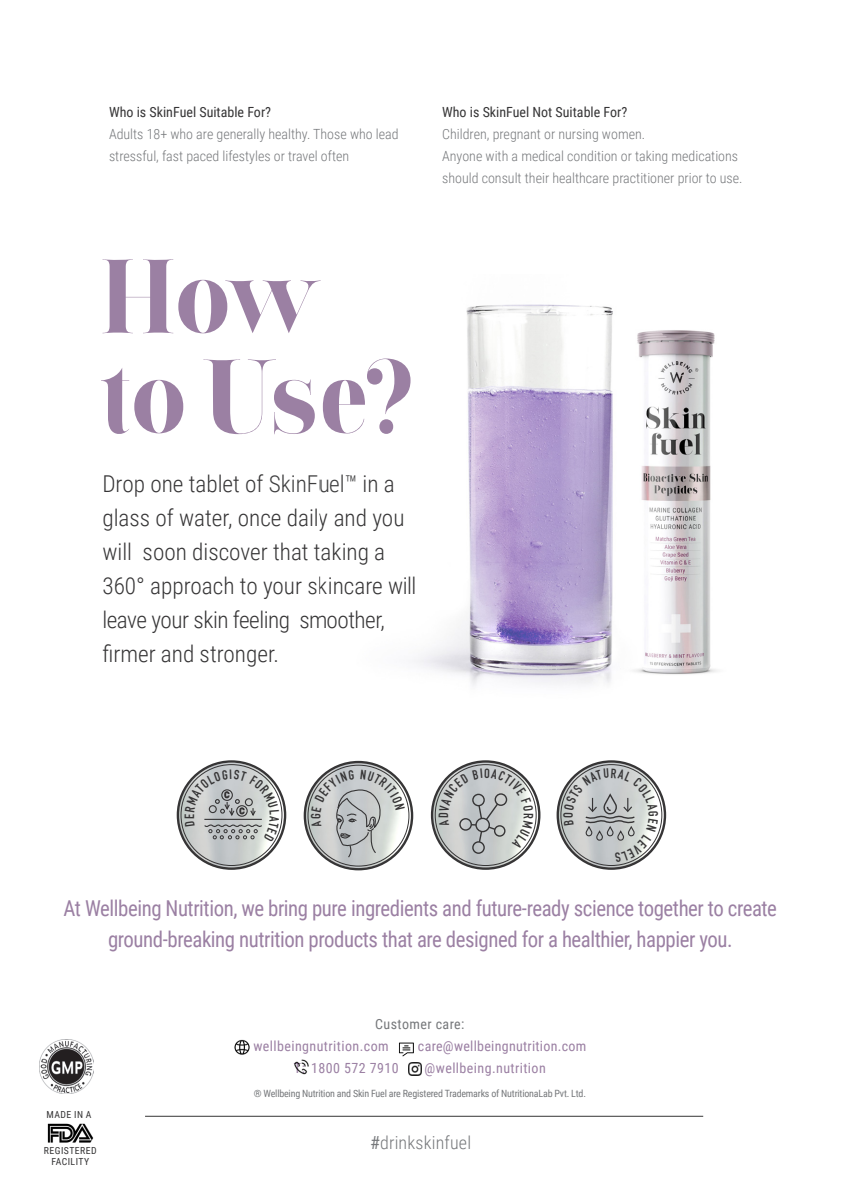
<style>
.page{position:relative;width:842px;height:1191px;background:#fff}
.page>*{position:absolute;margin:0;border:0;box-sizing:border-box;transform-origin:0 0}
.t1{font:106px "Thrift";color:#9b80a3;scale:.95 1}
.t2{font:300 23.2px/34px "Roboto Condensed";color:#363536}
.t3{font:21.8px/31px "Roboto Condensed";letter-spacing:-.02em;color:#9b80a3;text-align:center;scale:.95 1}
.t4{font:300 18px "Roboto Condensed";letter-spacing:.01em;color:#76787b}
.t5{font:300 14px/22px "Roboto Condensed";color:#76787b}
.t6{font:14px "Roboto Condensed";letter-spacing:.03em;color:#9b80a3}
.t7{font:14px "Roboto Condensed";color:#363536}
.t8{font:14px "Roboto Condensed";letter-spacing:.03em;color:#76787b}
.t9{font:10px "Roboto Condensed";letter-spacing:-.02em;color:#76787b}
.t10{font:9.8px/11.2px "Roboto Condensed";letter-spacing:.045em;color:#363536;text-align:center}
.s1{color:#3e3e3f}
.s2{font-weight:400}
</style>
<div class="page">
<hr style="left:145px;top:1116px;width:558px;height:1px;background:#363536">
<svg style="left:409px;top:1063px;width:12px;height:12px"></svg>
<img style="left:234px;top:1039px;width:16px;height:16px">
<img style="left:399px;top:1042px;width:15px;height:14px">
<img style="left:294px;top:1059px;width:15px;height:16px">
<img style="left:39px;top:1039px;width:54px;height:54px">
<img style="left:47px;top:1123px;width:47px;height:20px">
<img style="left:558px;top:762px;width:105px;height:105px;border-radius:52px">
<div style="left:556px;top:760px;width:110px;height:110px;border:2px solid #363536;border-radius:50%"></div>
<img style="left:433px;top:762px;width:105px;height:105px;border-radius:52px">
<div style="left:431px;top:760px;width:109px;height:110px;border:2px solid #363536;border-radius:50%"></div>
<div style="left:472px;top:841px;width:12px;height:13px;border:1px solid #363536;border-radius:50%"></div>
<img style="left:306px;top:763px;width:105px;height:105px;border-radius:52px">
<div style="left:303px;top:761px;width:110px;height:109px;border:2px solid #363536;border-radius:50%"></div>
<img style="left:179px;top:762px;width:105px;height:105px;border-radius:52px">
<div style="left:177px;top:760px;width:109px;height:110px;border:2px solid #363536;border-radius:50%"></div>
<img style="left:414px;top:304px;width:198px;height:382px">
<img style="left:584px;top:310px;width:133px;height:376px">
<svg style="left:563px;top:768px;width:95px;height:94px"></svg>
<svg style="left:438px;top:768px;width:95px;height:81px"></svg>
<svg style="left:311px;top:769px;width:94px;height:89px"></svg>
<svg style="left:184px;top:769px;width:95px;height:73px"></svg>
<p class="t7" style="left:109px;top:102px;width:164px">Who is SkinFuel Suitable For?</p>
<p class="t5" style="left:109px;top:122px;width:291px">Adults 18+ who are generally healthy. Those who lead stressful, fast paced lifestyles or travel often</p>
<p class="t7" style="left:442px;top:102px;width:187px">Who is SkinFuel Not Suitable For?</p>
<p class="t5" style="left:442px;top:122px;width:204px">Children, pregnant or nursing women.</p>
<p class="t5" style="left:442px;top:144px;width:302px">Anyone with a medical condition or taking medications should consult their healthcare practitioner prior to use.</p>
<p class="t1" style="left:100px;top:229px;width:228px">How</p>
<p class="t1" style="left:100px;top:329px;width:331px">to Use?</p>
<p class="t2" style="left:102px;top:466px;width:315px">Drop one tablet of <span class="s1">SkinFuel™</span> in a glass of water, once daily and you will soon discover that taking a<br>360° approach to your skincare will leave your skin feeling smoother, firmer and stronger.</p>
<p class="t3" style="left:64px;top:892px;width:752px">At Wellbeing Nutrition, we bring pure ingredients and future-ready science together to create ground-breaking nutrition products that are designed for a healthier, happier you.</p>
<p class="t10" style="left:47px;top:1108px;width:46px">MADE IN A</p>
<p class="t10" style="left:44px;top:1144px;width:54px">REGISTERED<br>FACILITY</p>
<p class="t8" style="left:375px;top:1014px;width:91px">Customer care:</p>
<p class="t6" style="left:253px;top:1036px;width:137px">wellbeingnutrition.com</p>
<p class="t6" style="left:418px;top:1036px;width:170px">care@wellbeingnutrition.com</p>
<p class="t6" style="left:294px;top:1058px;width:106px">T: 1800 572 7910</p>
<p class="t6" style="left:424px;top:1058px;width:123px">@wellbeing.nutrition</p>
<p class="t9" style="left:254px;top:1086px;width:333px">® Wellbeing Nutrition and Skin Fuel are Registered Trademarks of NutritionaLab Pvt. Ltd.</p>
<p class="t4" style="left:370px;top:1129px;width:102px"><span class="s2">#</span>drinkskinfuel</p>
</div>
